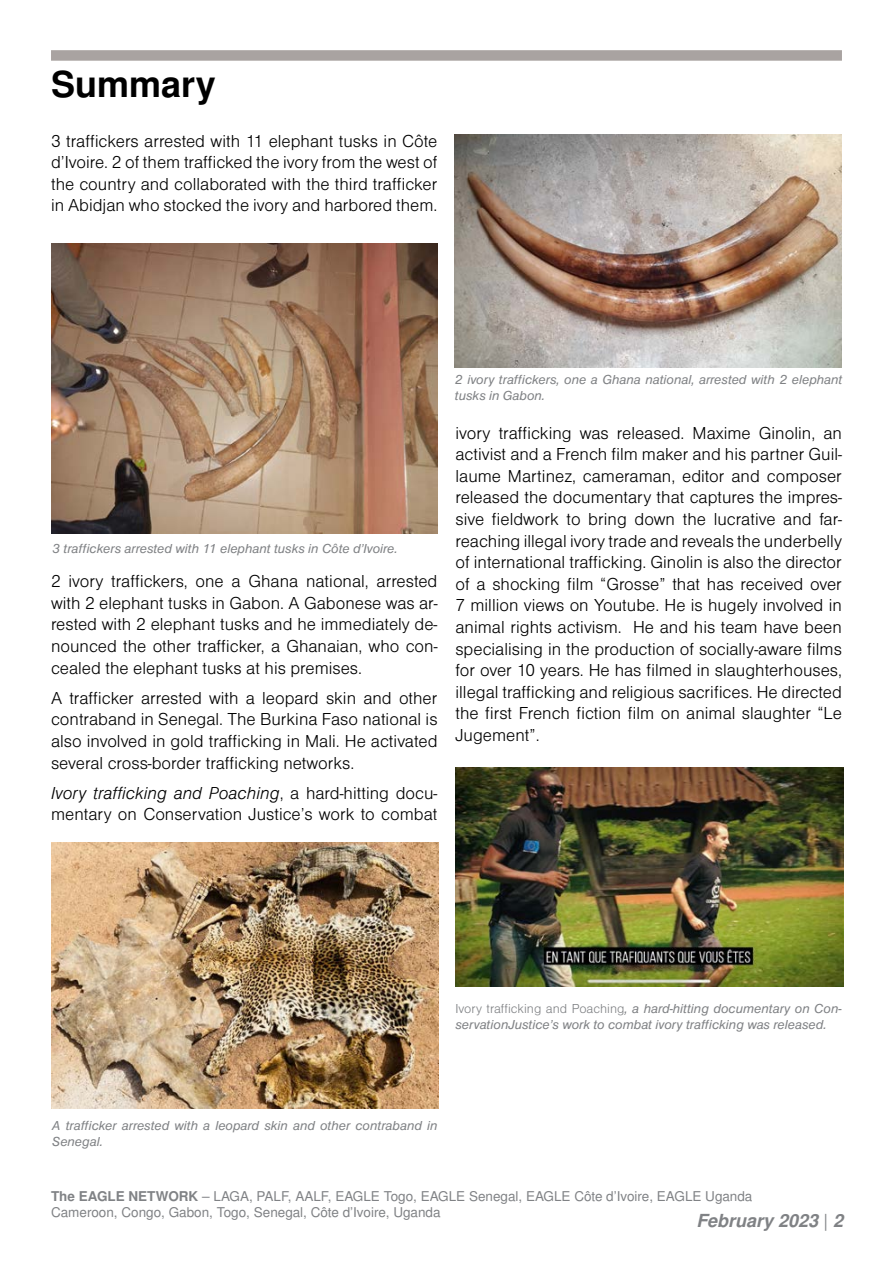
<style>
.page{position:relative;width:893px;height:1263px;background:#fff}
.page>*{position:absolute;margin:0;border:0;box-sizing:border-box;transform-origin:0 0}
.t1{font:700 36px "Nimbus Sans LOT";color:#000}
.t2{font:18px/21.6px "Nimbus Sans DOT Ligh";color:#000;text-align:justify}
.t3{font:18px "Nimbus Sans DOT Ligh Ital";color:#000}
.t4{font:italic 700 18px "Nimbus Sans LOT";color:#808285}
.t5{font:italic 13.5px/16.2px "Nimbus Sans DOT";color:#808285}
.t6{font:13.5px/16.2px "Nimbus Sans LOT";color:#808285}
.s1{font-family:"Nimbus Sans DOT Ligh"}
.s2{font-family:"Nimbus Sans DOT Ligh";font-style:normal}
.s3{font-weight:700}
.s4{font-weight:400;font-style:normal}
</style>
<div class="page">
<div style="left:51px;top:50px;width:791px;height:11px;background:#a9a3a1"></div>
<img style="left:51px;top:243px;width:386px;height:290px">
<img style="left:455px;top:135px;width:386px;height:232px">
<img style="left:51px;top:842px;width:387px;height:266px">
<img style="left:455px;top:767px;width:388px;height:220px">
<h1 class="t1" style="left:51px;top:63px;width:166px">Summary</h1>
<p class="t2" style="left:51px;top:130px;width:388px">3 traffickers arrested with 11 elephant tusks in Côte d’Ivoire. 2 of them trafficked the ivory from the west of the country and collaborated with the third trafficker in Abidjan who stocked the ivory and harbored them.</p>
<p class="t5" style="left:52px;top:541px;width:347px">3 traffickers arrested with 11 elephant tusks in Côte d’Ivoire.</p>
<p class="t2" style="left:51px;top:571px;width:388px">2 ivory traffickers, one a Ghana national, arrested with 2 elephant tusks in Gabon. A Gabonese was ar&shy;rested with 2 elephant tusks and he immediately de&shy;nounced the other trafficker, a Ghanaian, who con&shy;cealed the elephant tusks at his premises.</p>
<p class="t2" style="left:51px;top:687px;width:388px">A trafficker arrested with a leopard skin and other contraband in Senegal. The Burkina Faso national is also involved in gold trafficking in Mali. He activated several cross-border trafficking networks.</p>
<p class="t3" style="left:51px;top:783px;width:388px">Ivory trafficking and Poaching<span class="s1">, a hard-hitting docu-</span></p>
<p class="t2" style="left:51px;top:804px;width:388px">mentary on Conservation Justice’s work to combat</p>
<p class="t5" style="left:455px;top:372px;width:389px">2 ivory traffickers, one a Ghana national, arrested with 2 elephant tusks in Gabon.</p>
<p class="t2" style="left:455px;top:422px;width:388px">ivory trafficking was released. Maxime Ginolin, an activist and a French film maker and his partner Guil&shy;laume Martinez, cameraman, editor and composer released the documentary that captures the impres&shy;sive fieldwork to bring down the lucrative and far&shy;reaching illegal ivory trade and reveals the underbelly of international trafficking. Ginolin is also the director of a shocking film “Grosse” that has received over 7 million views on Youtube. He is hugely involved in animal rights activism. He and his team have been specialising in the production of socially-aware films for over 10 years. He has filmed in slaughterhouses, illegal trafficking and religious sacrifices. He directed the first French fiction film on animal slaughter “Le Jugement”.</p>
<p class="t5" style="left:455px;top:1000px;width:388px"><span class="s2">Ivory trafficking and Poaching</span>, a hard-hitting documentary on Con&shy;servationJustice’s work to combat ivory trafficking was released.</p>
<p class="t5" style="left:52px;top:1117px;width:387px">A trafficker arrested with a leopard skin and other contraband in<br>Senegal.</p>
<p class="t6" style="left:51px;top:1189px;width:703px"><span class="s3">The EAGLE NETWORK</span> – LAGA, PALF, AALF, EAGLE Togo, EAGLE Senegal, EAGLE Côte d’Ivoire, EAGLE Uganda<br>Cameroon, Congo, Gabon, Togo, Senegal, Côte d’Ivoire, Uganda</p>
<p class="t4" style="left:696px;top:1210px;width:148px">February 2023 <span class="s4">|</span> 2</p>
</div>
